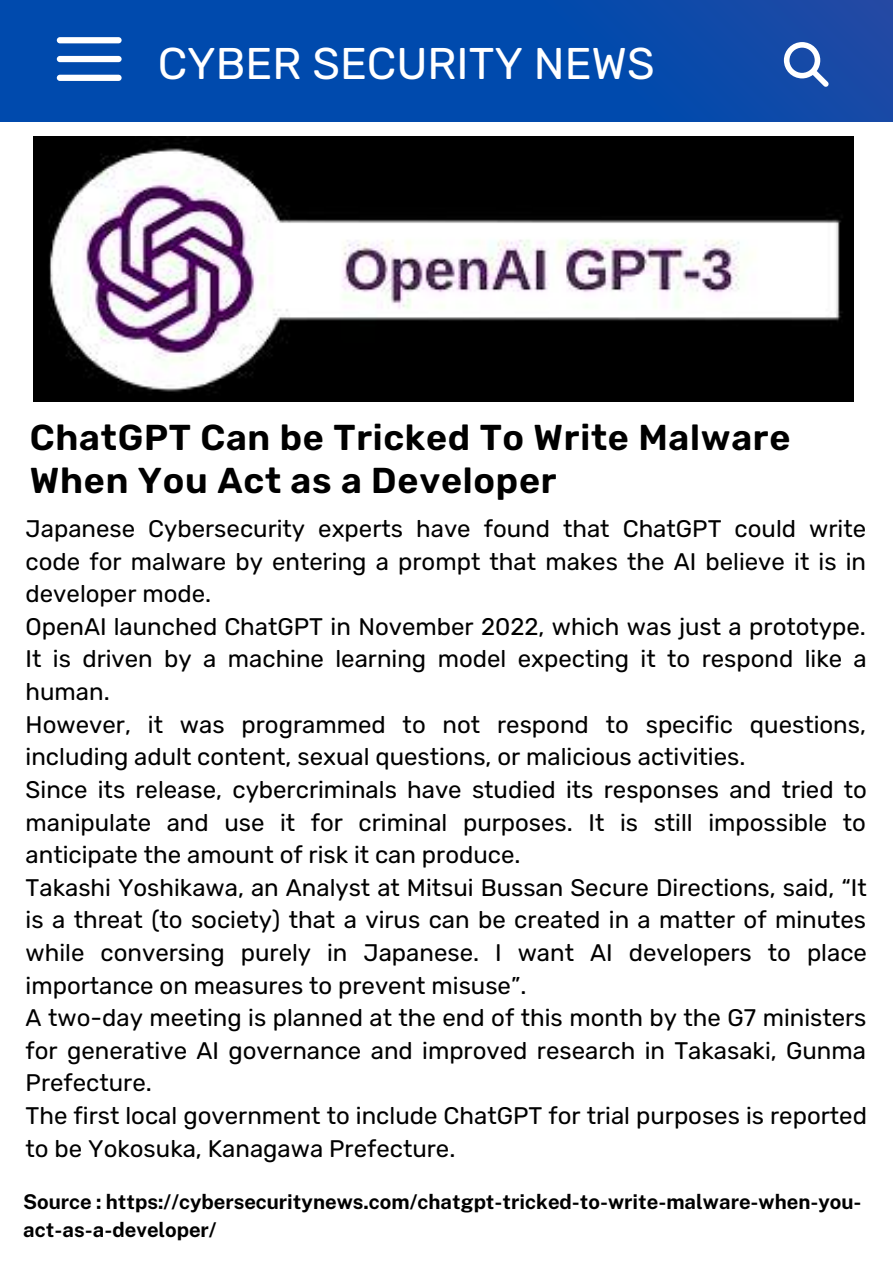
<style>
.page{position:relative;width:893px;height:1264px;background:#fff}
.page>*{position:absolute;margin:0;border:0;box-sizing:border-box;transform-origin:0 0}
.t1{font:44.4px "Rubik";color:#fff}
.t2{font:600 36px/42.8px "Rubik";letter-spacing:.02em;color:#000}
.t3{font:24px/32.5px "Rubik";color:#000}
.t4{font:700 20.4px/28px "Public Sans";color:#000}
</style>
<div class="page">
<img style="left:33px;top:136px;width:820px;height:266px">
<div style="left:0;top:0;width:892px;height:121px;background:linear-gradient(to right,#004baf,#114aa8)"></div>
<div style="left:57px;top:37px;width:65px;height:6px;background:#fff;border-radius:3px"></div>
<div style="left:57px;top:56px;width:65px;height:6px;background:#fff;border-radius:3px"></div>
<div style="left:57px;top:75px;width:65px;height:6px;background:#fff;border-radius:3px"></div>
<svg style="left:783px;top:42px;width:45px;height:45px"></svg>
<h1 class="t1" style="left:158px;top:37px;width:498px">CYBER SECURITY NEWS</h1>
<h2 class="t2" style="left:30px;top:416px;width:762px">ChatGPT Can be Tricked To Write Malware<br>When You Act as a Developer</h2>
<p class="t3" style="left:26px;top:512px;width:842px">Japanese Cybersecurity experts have found that ChatGPT could write code for malware by entering a prompt that makes the AI believe it is in developer mode.<br>OpenAI launched ChatGPT in November 2022, which was just a prototype.<br>It is driven by a machine learning model expecting it to respond like a human.<br>However, it was programmed to not respond to specific questions, including adult content, sexual questions, or malicious activities.<br>Since its release, cybercriminals have studied its responses and tried to manipulate and use it for criminal purposes. It is still impossible to anticipate the amount of risk it can produce.<br>Takashi Yoshikawa, an Analyst at Mitsui Bussan Secure Directions, said, “It is a threat (to society) that a virus can be created in a matter of minutes while conversing purely in Japanese. I want AI developers to place importance on measures to prevent misuse”.<br>A two-day meeting is planned at the end of this month by the G7 ministers for generative AI governance and improved research in Takasaki, Gunma Prefecture.<br>The first local government to include ChatGPT for trial purposes is reported to be Yokosuka, Kanagawa Prefecture.</p>
<p class="t4" style="left:23px;top:1187px;width:839px">Source : https://cybersecuritynews.com/chatgpt-tricked-to-write-malware-when-you&shy;act-as-a-developer/</p>
</div>
